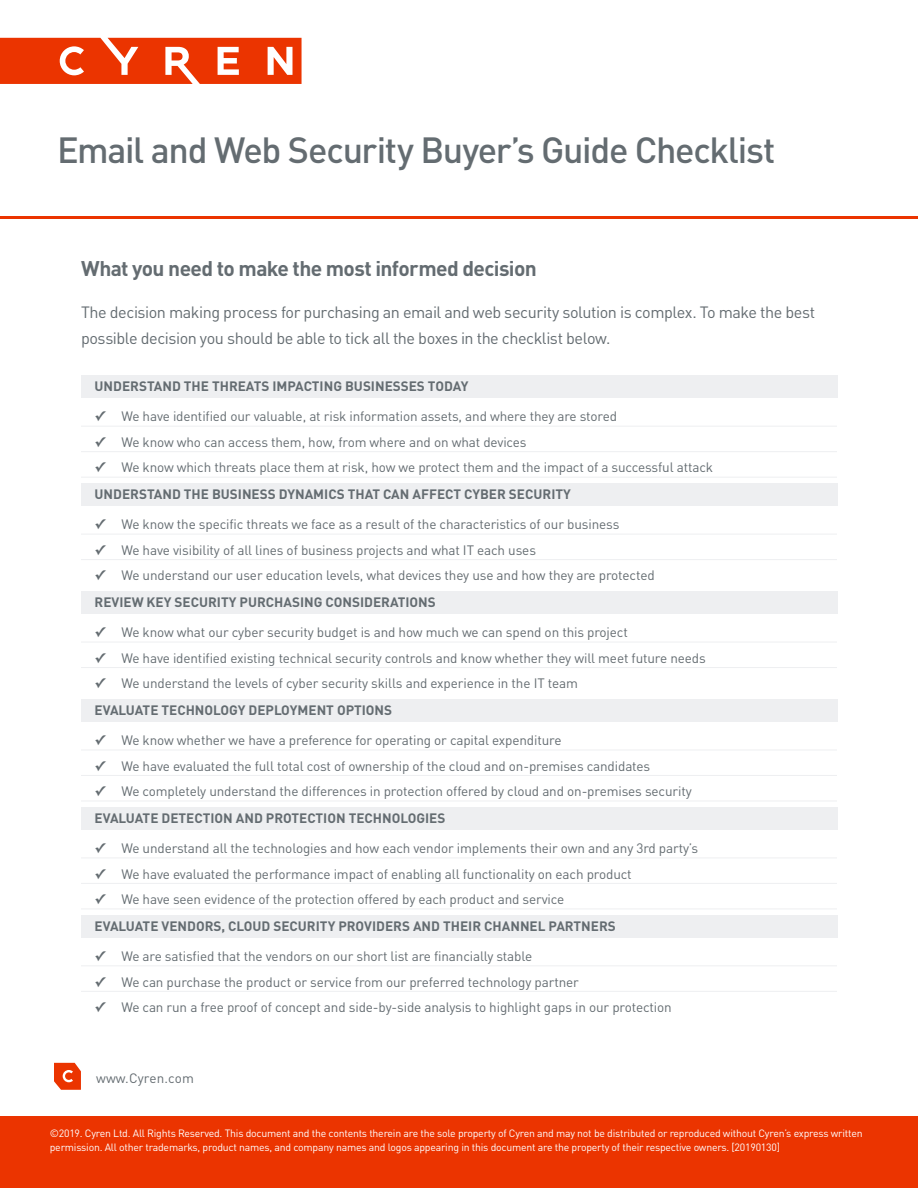
<style>
.page{position:relative;width:918px;height:1188px;background:#fff}
.page>*{position:absolute;margin:0;border:0;box-sizing:border-box;transform-origin:0 0}
.WP_Title{font:500 36px "DINOT";letter-spacing:-.035em;color:#646c71}
.WP_Body_Subhead{font:700 21px "DINOT";letter-spacing:-.03em;color:#646c71}
.WP_Body_Text{font:16.2px/26.1px "DINOT";letter-spacing:-.03em;color:#646c71}
.Chart_3_Col_text{font:13.5px "DINOT";letter-spacing:-.01em;color:#646c71}
.Chart_3_Col_Subhead{font:700 13.5px "DINOT";color:#646c71}
.Back_Cover_Copy{font:13.5px "DINOT";letter-spacing:.01em;color:#646c71}
.t1{font:10.5px/13.5px "DINOT";letter-spacing:-.02em;color:#fff}
.s1{font-family:"Lucida Grande";font-weight:700}
</style>
<div class="page">
<svg style="left:54px;top:1063px;width:27px;height:27px"></svg>
<svg style="left:0;top:38px;width:302px;height:46px"></svg>
<hr style="left:0;top:216px;width:918px;height:3px;background:#eb3400">
<div style="left:81px;top:376px;width:756px;height:22px;background:#eeeff1"></div>
<hr style="left:81px;top:426px;width:756px;height:1px;background:#eeeff1">
<hr style="left:81px;top:451px;width:756px;height:1px;background:#eeeff1">
<hr style="left:81px;top:477px;width:756px;height:1px;background:#eeeff1">
<div style="left:81px;top:484px;width:756px;height:22px;background:#eeeff1"></div>
<hr style="left:81px;top:534px;width:756px;height:1px;background:#eeeff1">
<hr style="left:81px;top:559px;width:756px;height:1px;background:#eeeff1">
<div style="left:81px;top:591px;width:756px;height:23px;background:#eeeff1"></div>
<hr style="left:81px;top:642px;width:756px;height:1px;background:#eeeff1">
<hr style="left:81px;top:667px;width:756px;height:1px;background:#eeeff1">
<div style="left:81px;top:699px;width:756px;height:23px;background:#eeeff1"></div>
<hr style="left:81px;top:750px;width:756px;height:1px;background:#eeeff1">
<hr style="left:81px;top:775px;width:756px;height:1px;background:#eeeff1">
<hr style="left:81px;top:801px;width:756px;height:1px;background:#eeeff1">
<div style="left:81px;top:807px;width:756px;height:22px;background:#eeeff1"></div>
<hr style="left:81px;top:858px;width:756px;height:1px;background:#eeeff1">
<hr style="left:81px;top:883px;width:756px;height:1px;background:#eeeff1">
<hr style="left:81px;top:909px;width:756px;height:1px;background:#eeeff1">
<div style="left:81px;top:915px;width:756px;height:22px;background:#eeeff1"></div>
<hr style="left:81px;top:965px;width:756px;height:1px;background:#eeeff1">
<hr style="left:81px;top:991px;width:756px;height:1px;background:#eeeff1">
<div style="left:0;top:1116px;width:918px;height:72px;background:#eb3400"></div>
<p class="WP_Title" style="left:57px;top:127px;width:720px">Email and Web Security Buyer’s Guide Checklist</p>
<p class="WP_Body_Subhead" style="left:81px;top:254px;width:457px">What you need to make the most informed decision</p>
<p class="WP_Body_Text" style="left:81px;top:299px;width:736px">The decision making process for purchasing an email and web security solution is complex. To make the best possible decision you should be able to tick all the boxes in the checklist below.</p>
<p class="Chart_3_Col_Subhead" style="left:95px;top:378px;width:376px">UNDERSTAND THE THREATS IMPACTING BUSINESSES TODAY</p>
<p class="Chart_3_Col_text" style="left:95px;top:408px;width:524px"><span class="s1">✓</span> We have identified our valuable, at risk information assets, and where they are stored</p>
<p class="Chart_3_Col_text" style="left:95px;top:434px;width:434px"><span class="s1">✓</span> We know who can access them, how, from where and on what devices</p>
<p class="Chart_3_Col_text" style="left:95px;top:459px;width:620px"><span class="s1">✓</span> We know which threats place them at risk, how we protect them and the impact of a successful attack</p>
<p class="Chart_3_Col_Subhead" style="left:95px;top:486px;width:478px">UNDERSTAND THE BUSINESS DYNAMICS THAT CAN AFFECT CYBER SECURITY</p>
<p class="Chart_3_Col_text" style="left:95px;top:516px;width:526px"><span class="s1">✓</span> We know the specific threats we face as a result of the characteristics of our business</p>
<p class="Chart_3_Col_text" style="left:95px;top:541px;width:443px"><span class="s1">✓</span> We have visibility of all lines of business projects and what IT each uses</p>
<p class="Chart_3_Col_text" style="left:95px;top:567px;width:562px"><span class="s1">✓</span> We understand our user education levels, what devices they use and how they are protected</p>
<p class="Chart_3_Col_Subhead" style="left:95px;top:594px;width:343px">REVIEW KEY SECURITY PURCHASING CONSIDERATIONS</p>
<p class="Chart_3_Col_text" style="left:95px;top:624px;width:535px"><span class="s1">✓</span> We know what our cyber security budget is and how much we can spend on this project</p>
<p class="Chart_3_Col_text" style="left:95px;top:649px;width:613px"><span class="s1">✓</span> We have identified existing technical security controls and know whether they will meet future needs</p>
<p class="Chart_3_Col_text" style="left:95px;top:675px;width:485px"><span class="s1">✓</span> We understand the levels of cyber security skills and experience in the IT team</p>
<p class="Chart_3_Col_Subhead" style="left:95px;top:702px;width:299px">EVALUATE TECHNOLOGY DEPLOYMENT OPTIONS</p>
<p class="Chart_3_Col_text" style="left:95px;top:732px;width:469px"><span class="s1">✓</span> We know whether we have a preference for operating or capital expenditure</p>
<p class="Chart_3_Col_text" style="left:95px;top:757px;width:557px"><span class="s1">✓</span> We have evaluated the full total cost of ownership of the cloud and on-premises candidates</p>
<p class="Chart_3_Col_text" style="left:95px;top:783px;width:599px"><span class="s1">✓</span> We completely understand the differences in protection offered by cloud and on-premises security</p>
<p class="Chart_3_Col_Subhead" style="left:95px;top:810px;width:352px">EVALUATE DETECTION AND PROTECTION TECHNOLOGIES</p>
<p class="Chart_3_Col_text" style="left:95px;top:840px;width:605px"><span class="s1">✓</span> We understand all the technologies and how each vendor implements their own and any 3rd party’s</p>
<p class="Chart_3_Col_text" style="left:95px;top:865px;width:539px"><span class="s1">✓</span> We have evaluated the performance impact of enabling all functionality on each product</p>
<p class="Chart_3_Col_text" style="left:95px;top:891px;width:471px"><span class="s1">✓</span> We have seen evidence of the protection offered by each product and service</p>
<p class="Chart_3_Col_Subhead" style="left:95px;top:917px;width:523px">EVALUATE VENDORS, CLOUD SECURITY PROVIDERS AND THEIR CHANNEL PARTNERS</p>
<p class="Chart_3_Col_text" style="left:95px;top:948px;width:439px"><span class="s1">✓</span> We are satisfied that the vendors on our short list are financially stable</p>
<p class="Chart_3_Col_text" style="left:95px;top:973px;width:486px"><span class="s1">✓</span> We can purchase the product or service from our preferred technology partner</p>
<p class="Chart_3_Col_text" style="left:95px;top:999px;width:579px"><span class="s1">✓</span> We can run a free proof of concept and side-by-side analysis to highlight gaps in our protection</p>
<p class="Back_Cover_Copy" style="left:96px;top:1069px;width:99px">www.Cyren.com</p>
<p class="t1" style="left:50px;top:1127px;width:814px">©2019. Cyren Ltd. All Rights Reserved. This document and the contents therein are the sole property of Cyren and may not be distributed or reproduced without Cyren’s express written permission. All other trademarks, product names, and company names and logos appearing in this document are the property of their respective owners. [20190130]</p>
</div>
